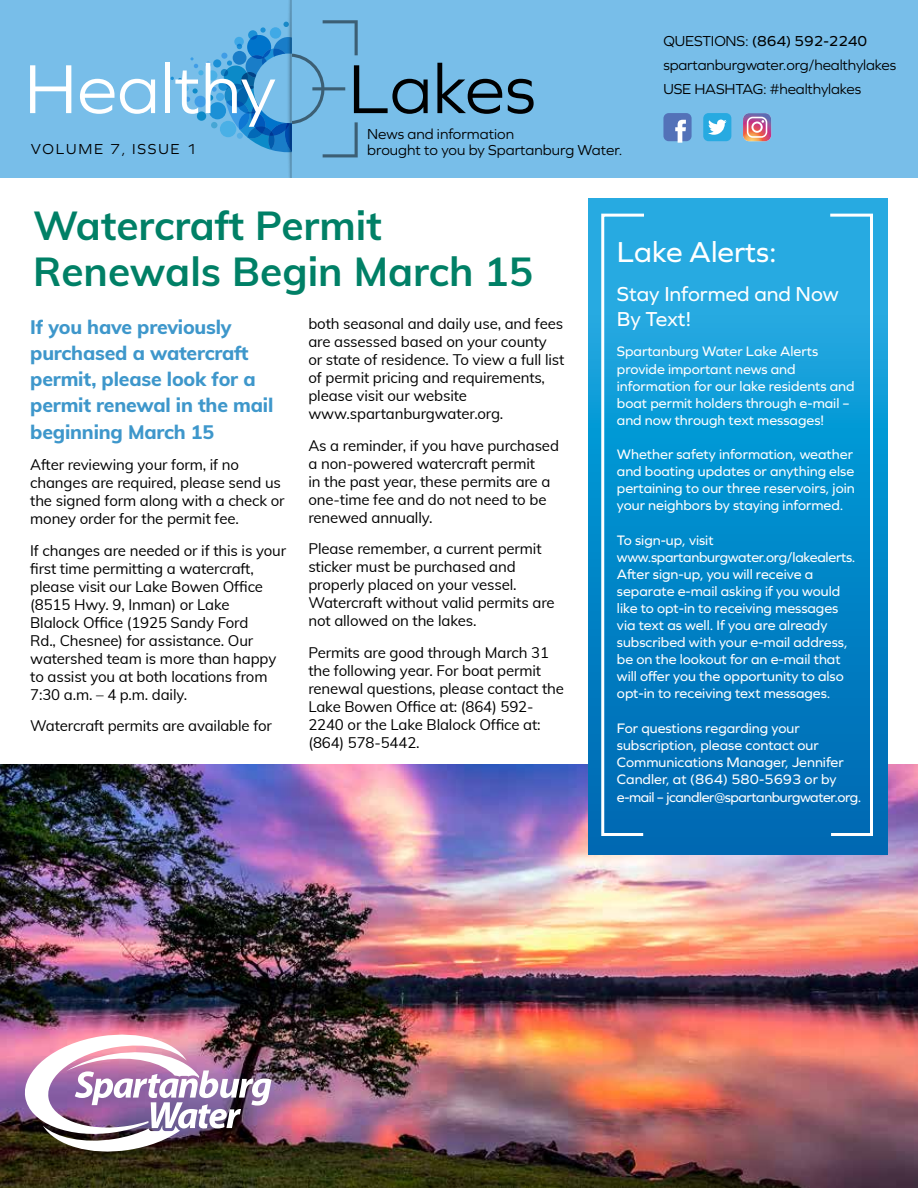
<style>
.page{position:relative;width:918px;height:1188px;background:#fff}
.page>*{position:absolute;margin:0;border:0;box-sizing:border-box;transform-origin:0 0}
.t1{font:72px "Graphie";color:#fff}
.t2{font:72px "Graphie";color:#000}
.t3{font:700 40.5px/46.5px "Muli";color:#008066}
.t4{font:30px "Graphie";color:#fff}
.t5{font:21px/25.2px "Graphie";color:#fff}
.t6{font:800 19.5px/26.2px "Muli";letter-spacing:-.01em;color:#3e97cb}
.t7{font:15px/18px "Muli";letter-spacing:-.01em;color:#000}
.t8{font:15px/24px "Graphie";letter-spacing:-.01em;color:#000}
.t9{font:15px "Graphie";letter-spacing:.12em;color:#000}
.t10{font:14.25px/17.1px "Graphie";color:#fff}
.s1{font-style:inherit}
</style>
<div class="page">
<img style="left:0;top:765px;width:918px;height:423px">
<div style="left:0;top:0;width:918px;height:177px;background:#78bee9"></div>
<div style="left:703px;top:113px;width:28px;height:28px;background:#27aae1;border-radius:5px"></div>
<svg style="left:708px;top:120px;width:19px;height:15px"></svg>
<div style="left:663px;top:113px;width:29px;height:28px;background:#5372b8;border-radius:5px"></div>
<svg style="left:675px;top:120px;width:11px;height:23px"></svg>
<svg style="left:743px;top:113px;width:28px;height:28px"></svg>
<img style="left:21px;top:1030px;width:250px;height:126px">
<svg style="left:588px;top:199px;width:300px;height:656px;background:#0a8ccc"></svg>
<svg style="left:827px;top:212px;width:47px;height:626px;background:#1b95d0"></svg>
<svg style="left:600px;top:212px;width:47px;height:626px;background:#1b95d0"></svg>
<h1 class="t1" style="left:24px;top:47px;width:253px">Healthy</h1>
<p class="t9" style="left:31px;top:140px;width:167px">VOLUME 7, ISSUE 1</p>
<h1 class="t2" style="left:348px;top:47px;width:189px">Lakes</h1>
<p class="t8" style="left:367px;top:125px;width:257px;line-height:16.5px">News and information<br>brought to you by Spartanburg Water.</p>
<p class="t8" style="left:663px;top:29px;width:234px">QUESTIONS: <span class="s1">(864) 592-2240 </span>spartanburgwater.org/healthylakes<br>USE HASHTAG: #healthylakes</p>
<h2 class="t3" style="left:33px;top:200px;width:502px">Watercraft Permit<br>Renewals Begin March 15</h2>
<p class="t7" style="left:308px;top:314px;width:257px">both seasonal and daily use, and fees are assessed based on your county or state of residence. To view a full list of permit pricing and requirements, please visit our website www.spartanburgwater.org.</p>
<p class="t7" style="left:308px;top:436px;width:252px">As a reminder, if you have purchased a non-powered watercraft permit<br>in the past year, these permits are a one-time fee and do not need to be renewed annually.</p>
<p class="t7" style="left:308px;top:539px;width:248px">Please remember, a current permit sticker must be purchased and properly placed on your vessel.<br>Watercraft without valid permits are not allowed on the lakes.</p>
<p class="t7" style="left:308px;top:643px;width:257px">Permits are good through March 31 the following year. For boat permit renewal questions, please contact the<br>Lake Bowen Office at: (864) 592-<br>2240 or the Lake Blalock Office at: (864) 578-5442.</p>
<h3 class="t6" style="left:30px;top:313px;width:245px">If you have previously purchased a watercraft permit, please look for a permit renewal in the mail beginning March 15</h3>
<p class="t7" style="left:30px;top:455px;width:256px">After reviewing your form, if no changes are required, please send us the signed form along with a check or money order for the permit fee.</p>
<p class="t7" style="left:30px;top:541px;width:257px">If changes are needed or if this is your first time permitting a watercraft, please visit our Lake Bowen Office (8515 Hwy. 9, Inman) or Lake<br>Blalock Office (1925 Sandy Ford<br>Rd., Chesnee) for assistance. Our watershed team is more than happy to assist you at both locations from<br>7:30 a.m. – 4 p.m. daily.</p>
<p class="t7" style="left:30px;top:716px;width:243px">Watercraft permits are available for</p>
<h3 class="t4" style="left:617px;top:234px;width:161px">Lake Alerts:</h3>
<h3 class="t5" style="left:617px;top:281px;width:223px">Stay Informed and Now<br>By Text!</h3>
<p class="t10" style="left:617px;top:343px;width:239px">Spartanburg Water Lake Alerts provide important news and information for our lake residents and boat permit holders through e-mail – and now through text messages!</p>
<p class="t10" style="left:617px;top:445px;width:239px">Whether safety information, weather and boating updates or anything else pertaining to our three reservoirs, join your neighbors by staying informed.</p>
<p class="t10" style="left:617px;top:531px;width:240px">To sign-up, visit www.spartanburgwater.org/lakealerts.<br>After sign-up, you will receive a separate e-mail asking if you would like to opt-in to receiving messages via text as well. If you are already subscribed with your e-mail address, be on the lookout for an e-mail that will offer you the opportunity to also opt-in to receiving text messages.</p>
<p class="t10" style="left:617px;top:719px;width:246px">For questions regarding your subscription, please contact our Communications Manager, Jennifer Candler, at (864) 580-5693 or by e-mail – jcandler@spartanburgwater.org.</p>
</div>
